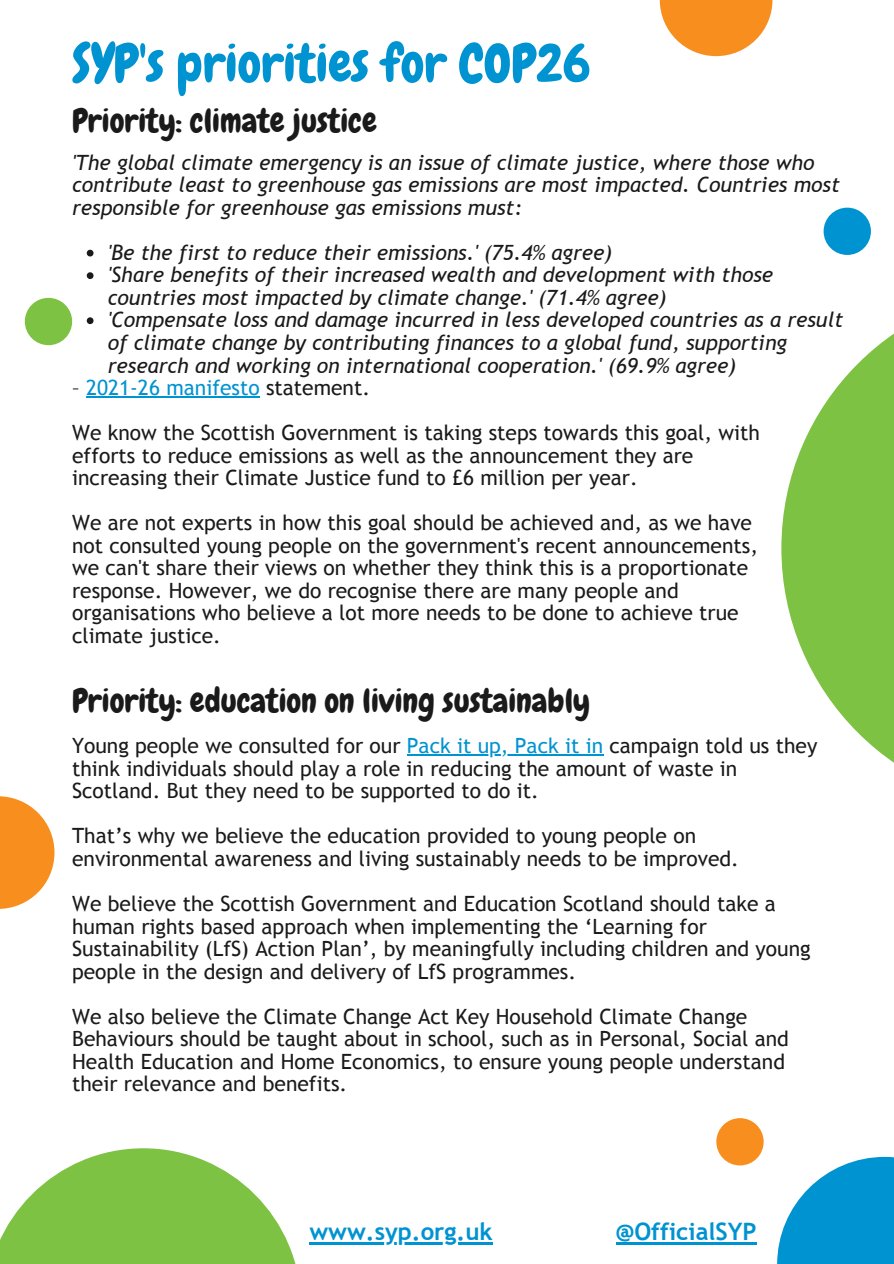
<style>
.page{position:relative;width:894px;height:1264px;background:#fff}
.page>*{position:absolute;margin:0;border:0;box-sizing:border-box;transform-origin:0 0}
.t1{font:52.5px "Chewy";color:#0093d1}
.t2{font:33px "Chewy";color:#1a1a1b}
.t3{font:700 24px "Trebuchet MS";color:#0093d1}
.t4{font:21px/22.5px "Trebuchet MS";color:#1a1a1b}
.t5{font:italic 21px/22.5px "Trebuchet MS";color:#1a1a1b}
.t6{font:21px "Trebuchet MS";color:#0093d1}
.s1{color:#1a1a1b}
.s2{color:#0093d1}
</style>
<div class="page">
<svg style="left:781px;top:334px;width:112px;height:428px;fill:#7dc242"></svg>
<div style="left:823px;top:208px;width:47px;height:47px;background:#0093d1;border-radius:50%"></div>
<hr style="left:407px;top:754px;width:196px;height:1px;background:#0093d1">
<svg style="left:777px;top:1156px;width:116px;height:107px"></svg>
<div style="left:716px;top:1118px;width:47px;height:47px;background:#f78e1e;border-radius:50%"></div>
<svg style="left:0;top:796px;width:54px;height:112px"></svg>
<svg style="left:659px;top:0;width:113px;height:56px"></svg>
<svg style="left:0;top:1148px;width:295px;height:115px"></svg>
<hr style="left:309px;top:1242px;width:183px;height:2px;background:#0093d1">
<hr style="left:615px;top:1242px;width:141px;height:2px;background:#0093d1">
<svg style="left:87px;top:250px;width:6px;height:6px"></svg>
<svg style="left:87px;top:272px;width:6px;height:7px"></svg>
<svg style="left:87px;top:317px;width:6px;height:7px"></svg>
<hr style="left:86px;top:396px;width:173px;height:1px;background:#0093d1">
<div style="left:25px;top:298px;width:47px;height:47px;background:#7dc242;border-radius:50%"></div>
<p class="t1" style="left:72px;top:30px;width:520px">SYP's priorities for COP26</p>
<p class="t2" style="left:72px;top:100px;width:306px">Priority: climate justice</p>
<p class="t5" style="left:72px;top:151px;width:769px">'The global climate emergency is an issue of climate justice, where those who contribute least to greenhouse gas emissions are most impacted. Countries most responsible for greenhouse gas emissions must:</p>
<p class="t5" style="left:108px;top:241px;width:505px">'Be the first to reduce their emissions.' (75.4% agree)</p>
<p class="t5" style="left:108px;top:264px;width:666px">'Share benefits of their increased wealth and development with those countries most impacted by climate change.' (71.4% agree)</p>
<p class="t5" style="left:108px;top:309px;width:736px">'Compensate loss and damage incurred in less developed countries as a result of climate change by contributing finances to a global fund, supporting research and working on international cooperation.' (69.9% agree)</p>
<p class="t6" style="left:72px;top:375px;width:299px"><span class="s1">–</span> 2021-26 manifesto <span class="s1">statement.</span></p>
<p class="t4" style="left:72px;top:421px;width:689px">We know the Scottish Government is taking steps towards this goal, with efforts to reduce emissions as well as the announcement they are increasing their Climate Justice fund to £6 million per year.</p>
<p class="t4" style="left:72px;top:511px;width:687px">We are not experts in how this goal should be achieved and, as we have not consulted young people on the government's recent announcements, we can't share their views on whether they think this is a proportionate response. However, we do recognise there are many people and organisations who believe a lot more needs to be done to achieve true climate justice.</p>
<p class="t2" style="left:72px;top:679px;width:519px">Priority: education on living sustainably</p>
<p class="t4" style="left:72px;top:734px;width:746px">Young people we consulted for our <span class="s2">Pack it up, Pack it in</span> campaign told us they think individuals should play a role in reducing the amount of waste in<br>Scotland. But they need to be supported to do it.</p>
<p class="t4" style="left:72px;top:824px;width:668px">That’s why we believe the education provided to young people on environmental awareness and living sustainably needs to be improved.</p>
<p class="t4" style="left:72px;top:892px;width:740px">We believe the Scottish Government and Education Scotland should take a human rights based approach when implementing the ‘Learning for Sustainability (LfS) Action Plan’, by meaningfully including children and young people in the design and delivery of LfS programmes.</p>
<p class="t4" style="left:72px;top:1004px;width:718px">We also believe the Climate Change Act Key Household Climate Change Behaviours should be taught about in school, such as in Personal, Social and Health Education and Home Economics, to ensure young people understand their relevance and benefits.</p>
<p class="t3" style="left:309px;top:1217px;width:185px">www.syp.org.uk</p>
<p class="t3" style="left:615px;top:1217px;width:142px">@OfficialSYP</p>
</div>
